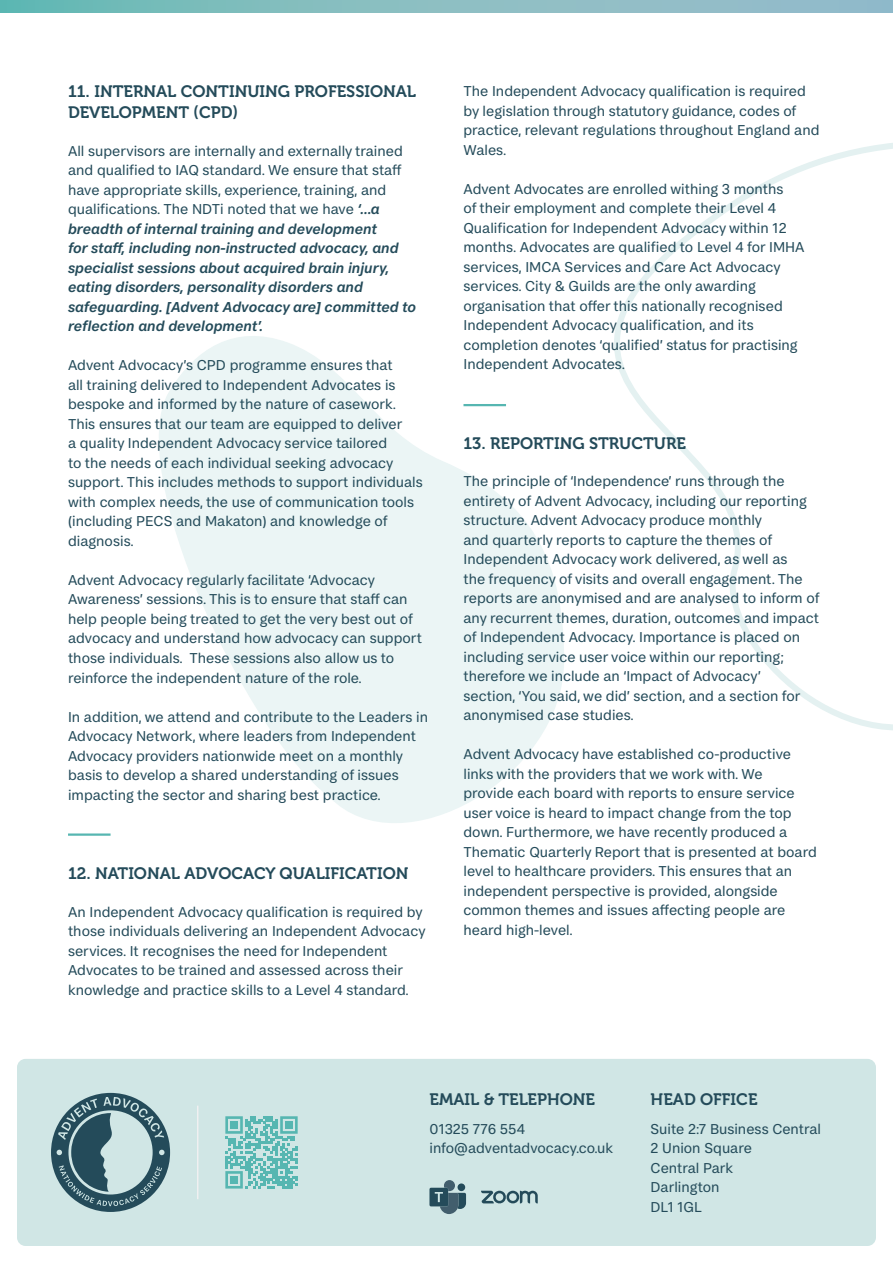
<style>
.page{position:relative;width:893px;height:1263px;background:#fff}
.page>*{position:absolute;margin:0;border:0;box-sizing:border-box;transform-origin:0 0}
.t1{font:16.5px/21px "Museo 700";color:#244b5a}
.t2{font:15px/19.5px "FS Koopman";color:#244b5a}
.t3{font:italic 500 15px/19.5px "FS Koopman";color:#244b5a}
.s1{font-weight:400;font-style:normal}
</style>
<div class="page">
<svg style="left:159px;top:336px;width:358px;height:487px;fill:#ebf5f5"></svg>
<div style="left:17px;top:1059px;width:859px;height:187px;background:#d0e6e5;border-radius:9px"></div>
<svg style="left:51px;top:1093px;width:119px;height:119px"></svg>
<svg style="left:429px;top:1180px;width:37px;height:34px"></svg>
<svg style="left:481px;top:1191px;width:57px;height:13px"></svg>
<svg style="left:225px;top:1116px;width:73px;height:72px"></svg>
<div style="left:230px;top:1121px;width:8px;height:8px;background:#56b6b1"></div>
<div style="left:285px;top:1121px;width:8px;height:8px;background:#56b6b1"></div>
<div style="left:230px;top:1176px;width:8px;height:7px;background:#56b6b1"></div>
<hr style="left:197px;top:1106px;width:1px;height:93px;background:#f0f0f1">
<hr style="left:68px;top:833px;width:43px;height:3px;background:#56b6b1">
<svg style="left:0;top:0;width:893px;height:12px;background:#85bcc1"></svg>
<svg style="left:442px;top:143px;width:451px;height:623px"></svg>
<hr style="left:463px;top:404px;width:43px;height:2px;background:#56b6b1">
<p class="t1" style="left:68px;top:81px;width:350px">11. INTERNAL CONTINUING PROFESSIONAL<br>DEVELOPMENT (CPD)</p>
<p class="t3" style="left:68px;top:141px;width:350px"><span class="s1">All supervisors are internally and externally trained and qualified to IAQ standard. We ensure that staff have appropriate skills, experience, training, and qualifications. The NDTi noted that we have</span> ‘…a breadth of internal training and development<br>for staff, including non-instructed advocacy, and specialist sessions about acquired brain injury, eating disorders, personality disorders and safeguarding. [Advent Advocacy are] committed to reflection and development’.</p>
<p class="t2" style="left:68px;top:355px;width:356px">Advent Advocacy’s CPD programme ensures that<br>all training delivered to Independent Advocates is bespoke and informed by the nature of casework.<br>This ensures that our team are equipped to deliver<br>a quality Independent Advocacy service tailored<br>to the needs of each individual seeking advocacy support. This includes methods to support individuals with complex needs, the use of communication tools (including PECS and Makaton) and knowledge of diagnosis.</p>
<p class="t2" style="left:68px;top:570px;width:356px">Advent Advocacy regularly facilitate ‘Advocacy Awareness’ sessions. This is to ensure that staff can help people being treated to get the very best out of advocacy and understand how advocacy can support those individuals. These sessions also allow us to reinforce the independent nature of the role.</p>
<p class="t2" style="left:68px;top:706px;width:361px">In addition, we attend and contribute to the Leaders in Advocacy Network, where leaders from Independent Advocacy providers nationwide meet on a monthly basis to develop a shared understanding of issues impacting the sector and sharing best practice.</p>
<p class="t1" style="left:68px;top:863px;width:342px">12. NATIONAL ADVOCACY QUALIFICATION</p>
<p class="t2" style="left:68px;top:901px;width:359px">An Independent Advocacy qualification is required by those individuals delivering an Independent Advocacy services. It recognises the need for Independent Advocates to be trained and assessed across their knowledge and practice skills to a Level 4 standard.</p>
<p class="t2" style="left:463px;top:81px;width:358px">The Independent Advocacy qualification is required by legislation through statutory guidance, codes of practice, relevant regulations throughout England and Wales.</p>
<p class="t2" style="left:463px;top:179px;width:343px">Advent Advocates are enrolled withing 3 months<br>of their employment and complete their Level 4<br>Qualification for Independent Advocacy within 12 months. Advocates are qualified to Level 4 for IMHA services, IMCA Services and Care Act Advocacy services. City &amp; Guilds are the only awarding organisation that offer this nationally recognised Independent Advocacy qualification, and its completion denotes ‘qualified’ status for practising Independent Advocates.</p>
<p class="t1" style="left:463px;top:433px;width:224px">13. REPORTING STRUCTURE</p>
<p class="t2" style="left:463px;top:471px;width:358px">The principle of ‘Independence’ runs through the entirety of Advent Advocacy, including our reporting structure. Advent Advocacy produce monthly<br>and quarterly reports to capture the themes of Independent Advocacy work delivered, as well as<br>the frequency of visits and overall engagement. The reports are anonymised and are analysed to inform of any recurrent themes, duration, outcomes and impact of Independent Advocacy. Importance is placed on including service user voice within our reporting; therefore we include an ‘Impact of Advocacy’<br>section, ‘You said, we did’ section, and a section for anonymised case studies.</p>
<p class="t2" style="left:463px;top:744px;width:355px">Advent Advocacy have established co-productive links with the providers that we work with. We<br>provide each board with reports to ensure service user voice is heard to impact change from the top down. Furthermore, we have recently produced a Thematic Quarterly Report that is presented at board level to healthcare providers. This ensures that an independent perspective is provided, alongside common themes and issues affecting people are heard high-level.</p>
<p class="t1" style="left:429px;top:1089px;width:167px">EMAIL &amp; TELEPHONE</p>
<p class="t2" style="left:429px;top:1119px;width:185px">01325 776 554 info@adventadvocacy.co.uk</p>
<p class="t1" style="left:651px;top:1089px;width:108px">HEAD OFFICE</p>
<p class="t2" style="left:651px;top:1119px;width:172px">Suite 2:7 Business Central<br>2 Union Square<br>Central Park<br>Darlington<br>DL1 1GL</p>
</div>
